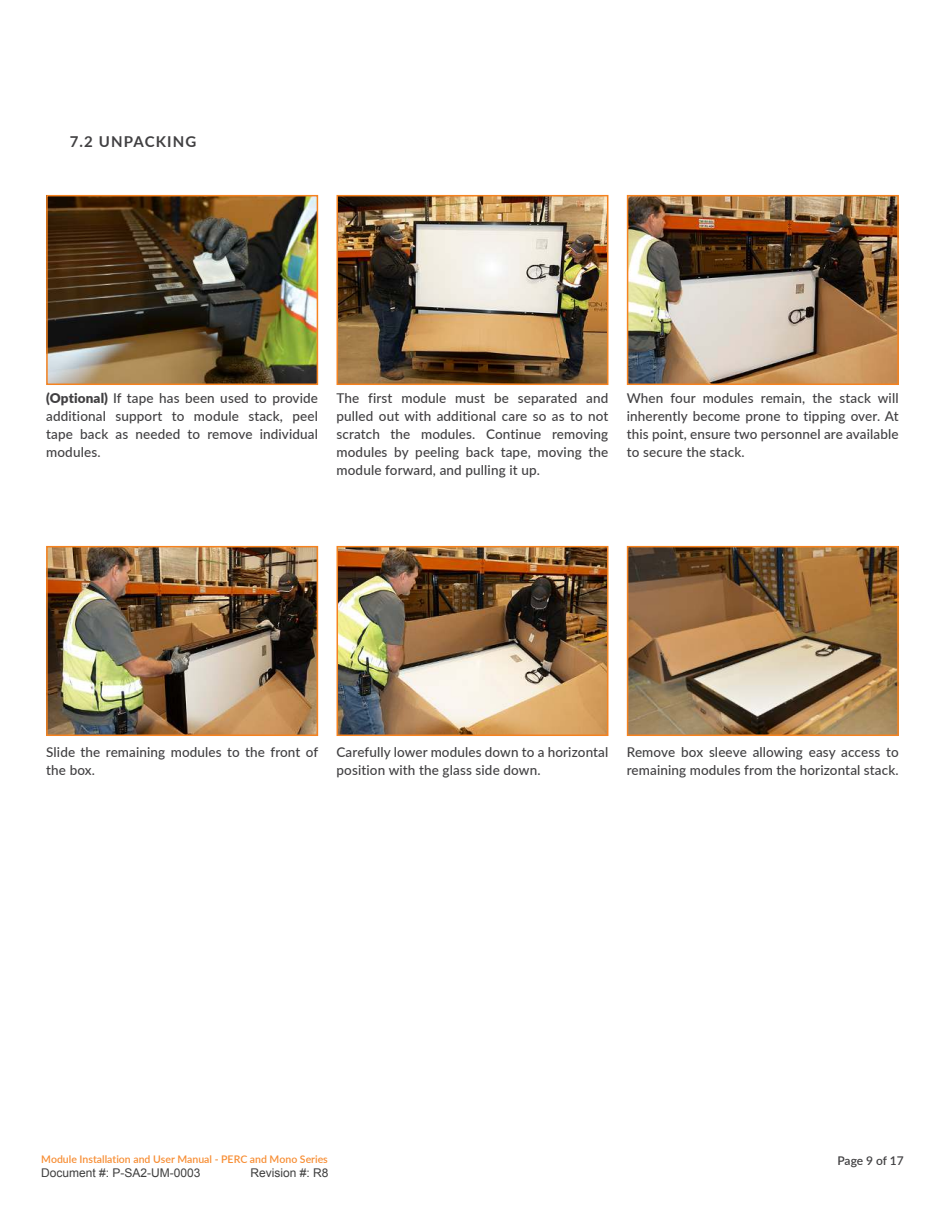
<style>
.page{position:relative;width:945px;height:1215px;background:#fff}
.page>*{position:absolute;margin:0;border:0;box-sizing:border-box;transform-origin:0 0}
.t1{font:700 15px "Lato";letter-spacing:.075em;color:#414042}
.t2{font:500 13.5px/18px "Lato";letter-spacing:.01em;color:#414042;text-align:justify}
.t3{font:12px "Arial";color:#3f3f3f}
.t4{font:600 12px "Lato";letter-spacing:-.01em;color:#414042}
.t5{font:600 10.5px "Lato";color:#f78d33}
.s1{font-weight:900}
</style>
<div class="page">
<img style="left:49px;top:198px;width:266px;height:184px">
<div style="left:46px;top:195px;width:272px;height:190px;border:2px solid #f5821f"></div>
<img style="left:49px;top:549px;width:266px;height:184px">
<div style="left:46px;top:546px;width:272px;height:190px;border:2px solid #f5821f"></div>
<img style="left:340px;top:198px;width:265px;height:184px">
<div style="left:337px;top:195px;width:271px;height:190px;border:2px solid #f5821f"></div>
<img style="left:340px;top:549px;width:265px;height:184px">
<div style="left:337px;top:546px;width:271px;height:190px;border:2px solid #f5821f"></div>
<img style="left:630px;top:198px;width:266px;height:184px">
<div style="left:627px;top:195px;width:272px;height:190px;border:2px solid #f5821f"></div>
<img style="left:630px;top:549px;width:266px;height:184px">
<div style="left:627px;top:546px;width:272px;height:190px;border:2px solid #f5821f"></div>
<p class="t1" style="left:70px;top:135px;width:128px">7.2 UNPACKING</p>
<p class="t2" style="left:46px;top:389px;width:273px"><span class="s1">(Optional)</span> If tape has been used to provide additional support to module stack, peel tape back as needed to remove individual modules.</p>
<p class="t2" style="left:337px;top:389px;width:273px">The first module must be separated and pulled out with additional care so as to not scratch the modules. Continue removing modules by peeling back tape, moving the module forward, and pulling it up.</p>
<p class="t2" style="left:627px;top:389px;width:273px">When four modules remain, the stack will inherently become prone to tipping over. At this point, ensure two personnel are available to secure the stack.</p>
<p class="t2" style="left:46px;top:742px;width:274px">Slide the remaining modules to the front of the box.</p>
<p class="t2" style="left:337px;top:742px;width:273px">Carefully lower modules down to a horizontal position with the glass side down.</p>
<p class="t2" style="left:627px;top:742px;width:273px">Remove box sleeve allowing easy access to remaining modules from the horizontal stack.</p>
<p class="t5" style="left:41px;top:1152px;width:288px">Module Installation and User Manual - PERC and Mono Series</p>
<p class="t4" style="left:838px;top:1156px;width:68px">Page 9 of 17</p>
<p class="t3" style="left:41px;top:1166px;width:161px">Document #: P-SA2-UM-0003</p>
<p class="t3" style="left:250px;top:1166px;width:80px">Revision #: R8</p>
</div>
